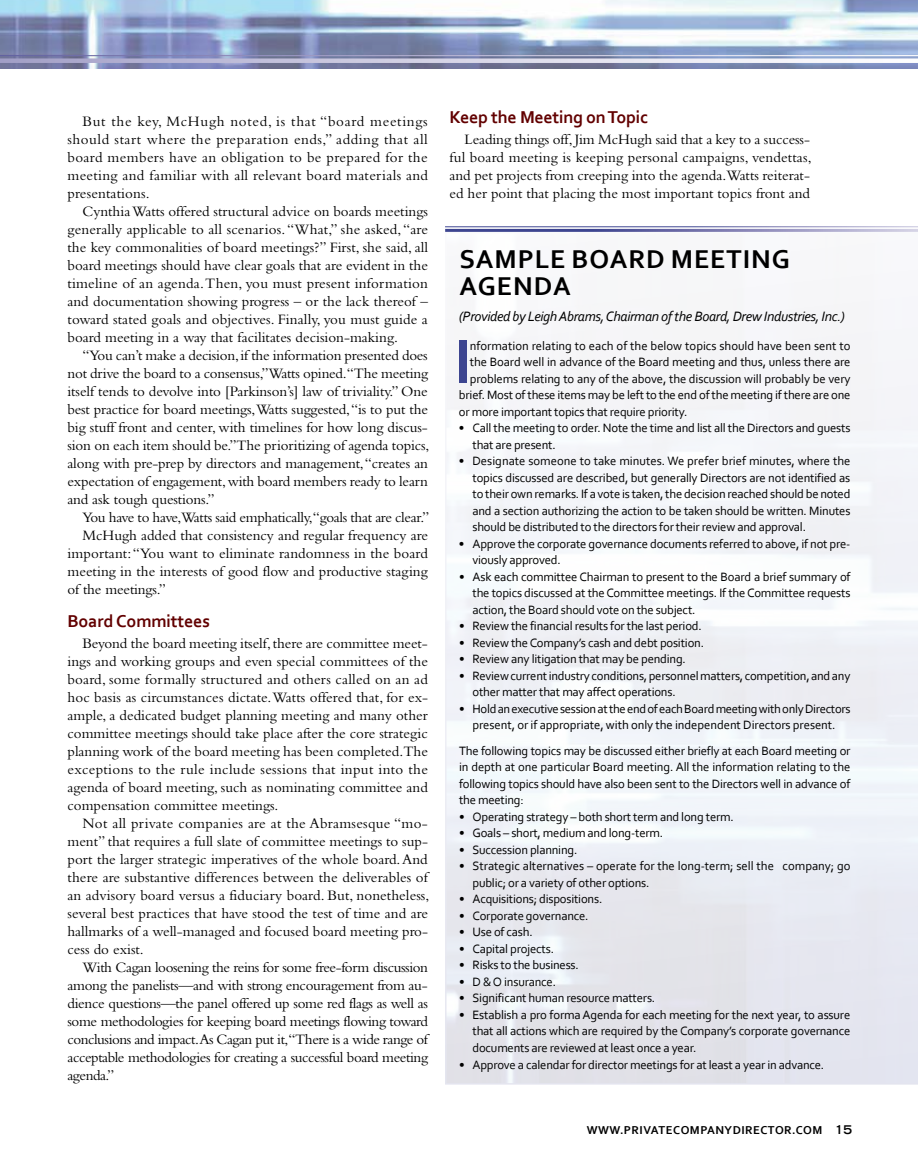
<style>
.page{position:relative;width:918px;height:1175px;background:#fff}
.page>*{position:absolute;margin:0;border:0;box-sizing:border-box;transform-origin:0 0}
.t1{font:58.35px "Trade Gothic Bold Cond Twenty";color:#3d4590}
.t2{font:700 27px/27px "Corbel";letter-spacing:.035em;color:#000}
.t3{font:700 18px "Corbel";letter-spacing:-.015em;color:#620000}
.t4{font:15px/18px "Bembo";color:#000;text-align:justify}
.t5{font:15px "Bembo";letter-spacing:-.02em;color:#000}
.t6{font:italic 14.25px "Corbel";letter-spacing:-.025em;color:#000}
.t7{font:12.6px/16.5px "Corbel";letter-spacing:-.015em;color:#000}
.t8{font:700 12px "Corbel";letter-spacing:.04em;color:#000}
.s1{font-family:"Trade Gothic LH";font-stretch:expanded}
</style>
<div class="page">
<img style="left:0;top:0;width:918px;height:69px">
<svg style="left:0;top:58px;width:918px;height:5px"></svg>
<hr style="left:0;top:55px;width:918px;height:1px;background:#fff">
<svg style="left:445px;top:314px;width:473px;height:770px"></svg>
<p class="t4" style="left:68px;top:112px;width:362px;text-indent:15px">But the key, McHugh noted, is that “board meetings should start where the preparation ends,” adding that all board members have an obligation to be prepared for the meeting and familiar with all relevant board materials and presentations.</p>
<p class="t4" style="left:68px;top:202px;width:362px;text-indent:15px">Cynthia Watts offered structural advice on boards meetings generally applicable to all scenarios. “What,” she asked, “are the key commonalities of board meetings?” First, she said, all board meetings should have clear goals that are evident in the timeline of an agenda. Then, you must present information and documentation showing progress – or the lack thereof – toward stated goals and objectives. Finally, you must guide a board meeting in a way that facilitates decision-making.</p>
<p class="t4" style="left:68px;top:346px;width:363px;text-indent:15px">“You can’t make a decision, if the information presented does not drive the board to a consensus,” Watts opined.“The meeting itself tends to devolve into [Parkinson’s] law of triviality.” One best practice for board meetings,Watts suggested,“is to put the big stuff front and center, with timelines for how long discus&shy;sion on each item should be.” The prioritizing of agenda topics, along with pre-prep by directors and management, “creates an expectation of engagement, with board members ready to learn and ask tough questions.”</p>
<p class="t5" style="left:82px;top:509px;width:348px">You have to have,Watts said emphatically,“goals that are clear.”</p>
<p class="t4" style="left:82px;top:526px;width:347px">McHugh added that consistency and regular frequency are</p>
<p class="t4" style="left:68px;top:544px;width:362px">important: “You want to eliminate randomness in the board</p>
<p class="t4" style="left:68px;top:562px;width:362px">meeting in the interests of good flow and productive staging</p>
<p class="t4" style="left:68px;top:580px;width:100px">of the meetings.”</p>
<p class="t3" style="left:68px;top:610px;width:144px">Board Committees</p>
<p class="t4" style="left:68px;top:634px;width:362px;text-indent:15px">Beyond the board meeting itself, there are committee meet&shy;ings and working groups and even special committees of the board, some formally structured and others called on an ad hoc basis as circumstances dictate. Watts offered that, for ex&shy;ample, a dedicated budget planning meeting and many other committee meetings should take place after the core strategic planning work of the board meeting has been completed.The exceptions to the rule include sessions that input into the agenda of board meeting, such as nominating committee and compensation committee meetings.</p>
<p class="t4" style="left:68px;top:814px;width:364px;text-align:left;text-indent:15px">Not all private companies are at the Abramsesque “mo&shy;ment” that requires a full slate of committee meetings to sup&shy;port the larger strategic imperatives of the whole board. And there are substantive differences between the deliverables of an advisory board versus a fiduciary board. But, nonetheless, several best practices that have stood the test of time and are hallmarks of a well-managed and focused board meeting pro&shy;cess do exist.</p>
<p class="t4" style="left:68px;top:958px;width:362px;text-indent:15px">With Cagan loosening the reins for some free-form discussion among the panelists—and with strong encouragement from au&shy;dience questions—the panel offered up some red flags as well as some methodologies for keeping board meetings flowing toward conclusions and impact.As Cagan put it,“There is a wide range of acceptable methodologies for creating a successful board meeting agenda.”</p>
<p class="t3" style="left:450px;top:106px;width:200px">Keep the Meeting on Topic</p>
<p class="t4" style="left:450px;top:130px;width:364px;text-indent:15px">Leading things off, Jim McHugh said that a key to a success&shy;ful board meeting is keeping personal campaigns, vendettas, and pet projects from creeping into the agenda.Watts reiterat&shy;ed her point that placing the most important topics front and</p>
<h2 class="t2" style="left:460px;top:245px;width:332px">SAMPLE BOARD MEETING<br>AGENDA</h2>
<p class="t6" style="left:459px;top:307px;width:387px">(Provided by Leigh Abrams, Chairman of the Board, Drew Industries, Inc.)</p>
<h1 class="t1" style="left:455px;top:326px;width:18px">I</h1>
<p class="t7" style="left:470px;top:337px;width:382px">nformation relating to each of the below topics should have been sent to</p>
<p class="t7" style="left:470px;top:353px;width:382px">the Board well in advance of the Board meeting and thus, unless there are</p>
<p class="t7" style="left:470px;top:370px;width:382px">problems relating to any of the above, the discussion will probably be very</p>
<p class="t7" style="left:459px;top:386px;width:393px">brief. Most of these items may be left to the end of the meeting if there are one</p>
<p class="t7" style="left:459px;top:403px;width:230px">or more important topics that require priority.</p>
<p class="t7" style="left:472px;top:419px;width:379px;text-indent:-13px">• Call the meeting to order. Note the time and list all the Directors and guests that are present.</p>
<p class="t7" style="left:472px;top:452px;width:380px;text-align:justify;text-indent:-13px">• Designate someone to take minutes. We prefer brief minutes, where the topics discussed are described, but generally Directors are not identified as to their own remarks. If a vote is taken, the decision reached should be noted and a section authorizing the action to be taken should be written. Minutes should be distributed to the directors for their review and approval.</p>
<p class="t7" style="left:472px;top:535px;width:380px;text-indent:-14px">• Approve the corporate governance documents referred to above, if not pre&shy;viously approved.</p>
<p class="t7" style="left:472px;top:568px;width:380px;text-align:justify;text-indent:-13px">• Ask each committee Chairman to present to the Board a brief summary of the topics discussed at the Committee meetings. If the Committee requests action, the Board should vote on the subject.</p>
<p class="t7" style="left:459px;top:617px;width:244px">• Review the financial results for the last period.</p>
<p class="t7" style="left:459px;top:634px;width:247px">• Review the Company’s cash and debt position.</p>
<p class="t7" style="left:459px;top:650px;width:229px">• Review any litigation that may be pending.</p>
<p class="t7" style="left:472px;top:667px;width:379px;text-indent:-13px">• Review current industry conditions, personnel matters, competition, and any other matter that may affect operations.</p>
<p class="t7" style="left:459px;top:700px;width:393px;text-align:center">• Hold an executive session at the end of each Board meeting with only Directors present, or if appropriate, with only the independent Directors present.</p>
<p class="t7" style="left:459px;top:742px;width:393px;text-align:justify">The following topics may be discussed either briefly at each Board meeting or in depth at one particular Board meeting. All the information relating to the following topics should have also been sent to the Directors well in advance of the meeting:</p>
<p class="t7" style="left:459px;top:808px;width:276px">• Operating strategy – both short term and long term.</p>
<p class="t7" style="left:459px;top:824px;width:206px">• Goals – short, medium and long-term.</p>
<p class="t7" style="left:459px;top:841px;width:120px">• Succession planning.</p>
<p class="t7" style="left:472px;top:857px;width:380px;text-indent:-13px">• Strategic alternatives – operate for the long-term; sell the company; go public; or a variety of other options.</p>
<p class="t7" style="left:459px;top:890px;width:145px">• Acquisitions; dispositions.</p>
<p class="t7" style="left:459px;top:907px;width:131px">• Corporate governance.</p>
<p class="t7" style="left:459px;top:923px;width:75px">• Use of cash.</p>
<p class="t7" style="left:459px;top:940px;width:97px">• Capital projects.</p>
<p class="t7" style="left:459px;top:956px;width:121px">• Risks to the business.</p>
<p class="t7" style="left:459px;top:973px;width:99px">• D &amp; O insurance.</p>
<p class="t7" style="left:459px;top:989px;width:198px">• Significant human resource matters.</p>
<p class="t7" style="left:472px;top:1006px;width:379px;text-align:justify;text-indent:-13px">• Establish a pro forma Agenda for each meeting for the next year, to assure that all actions which are required by the Company’s corporate governance documents are reviewed at least once a year.</p>
<p class="t7" style="left:459px;top:1055px;width:367px">• Approve a calendar for director meetings for at least a year in advance.</p>
<p class="t8" style="left:587px;top:1123px;width:267px">WWW.PRIVATECOMPANYDIRECTOR.COM <span class="s1">15</span></p>
</div>
